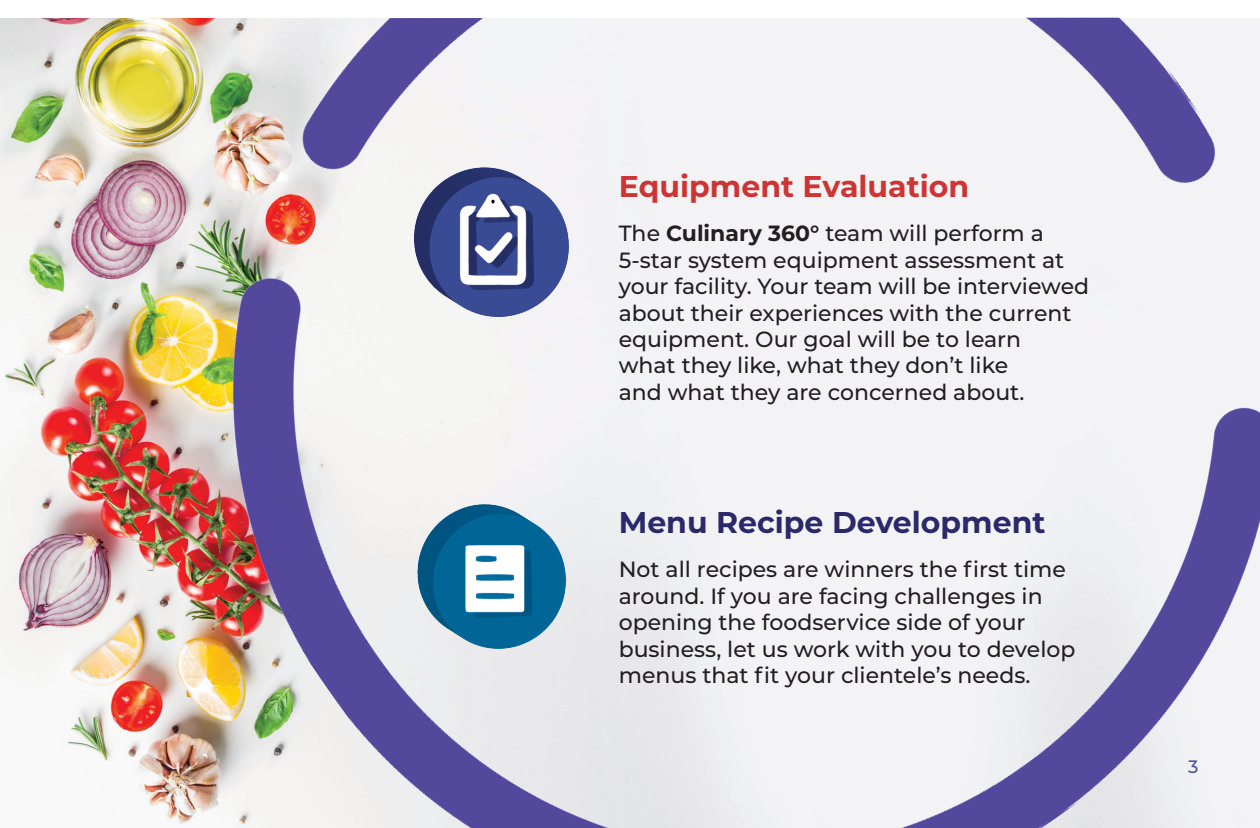
<style>
.page{position:relative;width:1260px;height:828px;background:#fff}
.page>*{position:absolute;margin:0;border:0;box-sizing:border-box;transform-origin:0 0}
.Headers{font:700 30px "Montserrat";color:#2b2969}
.Headers-2{font:700 30px "Montserrat";color:#cd3534}
.Body{font:500 22px/26.4px "Montserrat";color:#231f20}
.Headers-3{font:500 18px "Montserrat";color:#4354a5}
.s1{font-weight:700}
</style>
<div class="page">
<img style="left:0;top:18px;width:29px;height:658px">
<img style="left:29px;top:18px;width:1231px;height:810px">
<img style="left:415px;top:168px;width:153px;height:149px">
<img style="left:417px;top:504px;width:149px;height:144px">
<p class="Headers-2" style="left:619px;top:165px;width:352px">Equipment Evaluation</p>
<p class="Body" style="left:619px;top:219px;width:472px">The <span class="s1">Culinary 360°</span> team will perform a 5-star system equipment assessment at your facility. Your team will be interviewed about their experiences with the current equipment. Our goal will be to learn<br>what they like, what they don’t like<br>and what they are concerned about.</p>
<p class="Headers" style="left:619px;top:501px;width:428px">Menu Recipe Development</p>
<p class="Body" style="left:619px;top:556px;width:458px">Not all recipes are winners the first time around. If you are facing challenges in opening the foodservice side of your business, let us work with you to develop menus that fit your clientele’s needs.</p>
<p class="Headers-3" style="left:1188px;top:754px;width:12px">3</p>
</div>
